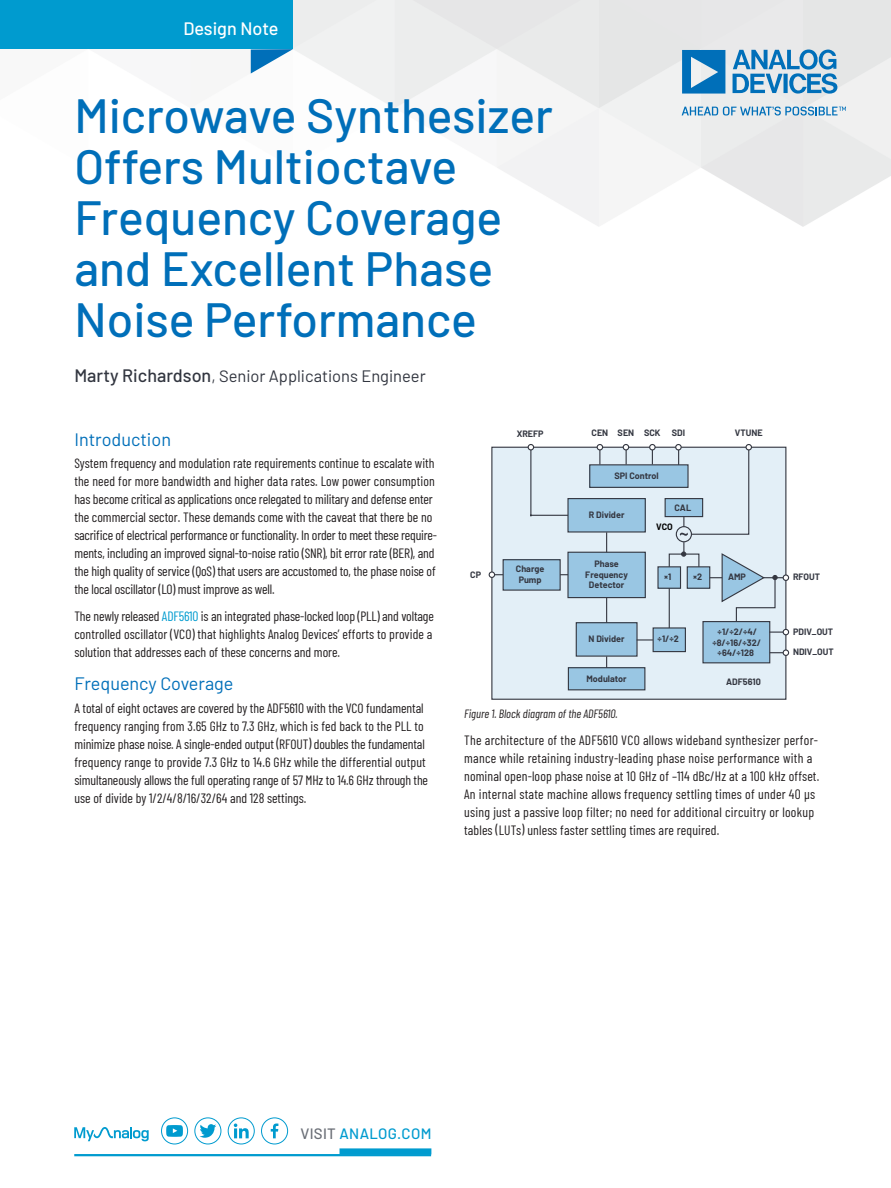
<style>
.page{position:relative;width:891px;height:1188px;background:#fff}
.page>*{position:absolute;margin:0;border:0;box-sizing:border-box;transform-origin:0 0}
.Headline{font:500 48px/51px "Barlow";color:#006fb9}
.Heading_One{font:18px "Barlow";color:#006fb9}
.t1{font:500 18px "Barlow";color:#fff}
.Author_Title{font:16.5px "Barlow";color:#323640}
.Front_Page_Footer{font:500 15px "Barlow";letter-spacing:.02em;color:#009bcf}
.Body_Copy{font:13.5px/18px "Barlow Condensed";color:#231f20}
.Body_Copy-2{font:13.5px/18px "Barlow Condensed";letter-spacing:.02em;color:#231f20}
.Body_Copy-3{font:italic 12px "Barlow Condensed";color:#231f20}
.t2{font:700 9px/10.8px "Barlow";color:#343741;text-align:center}
.t3{font:700 9px "Barlow";color:#000}
.s1{font-weight:500;font-size:18px}
.s2{color:#009bcf}
.s3{color:#6a6e76}
</style>
<div class="page">
<svg style="left:682px;top:107px;width:164px;height:9px"></svg>
<svg style="left:682px;top:50px;width:156px;height:44px;background:#71aad0"></svg>
<hr style="left:74px;top:1154px;width:357px;height:2px;background:#009bcf">
<div style="left:340px;top:1148px;width:91px;height:6px;background:#009bcf"></div>
<svg style="left:74px;top:1127px;width:75px;height:14px"></svg>
<svg style="left:166px;top:1125px;width:17px;height:12px"></svg>
<div style="left:161px;top:1118px;width:27px;height:26px;border:1px solid #009bcf;border-radius:50%"></div>
<div style="left:194px;top:1118px;width:27px;height:26px;border:1px solid #009bcf;border-radius:50%"></div>
<svg style="left:200px;top:1124px;width:16px;height:14px"></svg>
<div style="left:228px;top:1118px;width:27px;height:26px;border:1px solid #009bcf;border-radius:50%"></div>
<svg style="left:234px;top:1124px;width:15px;height:14px"></svg>
<div style="left:261px;top:1118px;width:27px;height:26px;border:1px solid #009bcf;border-radius:50%"></div>
<svg style="left:271px;top:1124px;width:7px;height:14px"></svg>
<svg style="left:251px;top:49px;width:42px;height:25px"></svg>
<div style="left:0;top:0;width:293px;height:49px;background:#009bcf"></div>
<div style="left:492px;top:447px;width:294px;height:252px;background:#e3eff7"></div>
<div style="left:491px;top:447px;width:295px;height:253px;border:1px solid #343741"></div>
<div style="left:703px;top:622px;width:67px;height:41px;background:#99c6e3"></div>
<div style="left:702px;top:621px;width:68px;height:42px;border:1px solid #343741"></div>
<div style="left:576px;top:623px;width:61px;height:33px;background:#99c6e3"></div>
<div style="left:576px;top:622px;width:62px;height:35px;border:1px solid #343741"></div>
<div style="left:590px;top:465px;width:98px;height:22px;background:#99c6e3"></div>
<div style="left:589px;top:464px;width:100px;height:24px;border:1px solid #343741"></div>
<div style="left:687px;top:567px;width:23px;height:21px;background:#99c6e3"></div>
<div style="left:687px;top:566px;width:23px;height:23px;border:1px solid #343741"></div>
<div style="left:658px;top:567px;width:23px;height:21px;background:#99c6e3"></div>
<div style="left:657px;top:566px;width:24px;height:23px;border:1px solid #343741"></div>
<div style="left:568px;top:668px;width:77px;height:22px;background:#99c6e3"></div>
<div style="left:568px;top:667px;width:77px;height:23px;border:1px solid #343741"></div>
<div style="left:665px;top:499px;width:38px;height:18px;background:#99c6e3"></div>
<div style="left:665px;top:498px;width:38px;height:19px;border:1px solid #343741"></div>
<div style="left:503px;top:560px;width:57px;height:30px;background:#99c6e3"></div>
<div style="left:503px;top:559px;width:58px;height:32px;border:1px solid #343741"></div>
<div style="left:568px;top:499px;width:77px;height:33px;background:#99c6e3"></div>
<div style="left:567px;top:498px;width:79px;height:35px;border:1px solid #343741"></div>
<div style="left:568px;top:552px;width:77px;height:46px;background:#99c6e3"></div>
<div style="left:567px;top:552px;width:79px;height:46px;border:1px solid #343741"></div>
<svg style="left:606px;top:532px;width:1px;height:20px"></svg>
<svg style="left:606px;top:656px;width:1px;height:12px"></svg>
<svg style="left:606px;top:598px;width:1px;height:25px"></svg>
<div style="left:653px;top:628px;width:32px;height:24px;background:#99c6e3"></div>
<div style="left:653px;top:627px;width:33px;height:25px;border:1px solid #343741"></div>
<div style="left:669px;top:554px;width:30px;height:13px;border:1px solid #343741"></div>
<svg style="left:681px;top:542px;width:5px;height:15px"></svg>
<svg style="left:636px;top:586px;width:34px;height:55px"></svg>
<hr style="left:669px;top:588px;width:1px;height:40px;background:#343741">
<svg style="left:770px;top:650px;width:19px;height:5px"></svg>
<div style="left:783px;top:649px;width:6px;height:7px;border:1px solid #343741;border-radius:50%"></div>
<svg style="left:769px;top:629px;width:20px;height:6px"></svg>
<svg style="left:710px;top:552px;width:79px;height:71px"></svg>
<div style="left:783px;top:574px;width:6px;height:7px;border:1px solid #343741;border-radius:50%"></div>
<div style="left:675px;top:444px;width:7px;height:6px;border:1px solid #343741;border-radius:50%"></div>
<svg style="left:650px;top:447px;width:5px;height:17px"></svg>
<div style="left:649px;top:444px;width:7px;height:6px;border:1px solid #343741;border-radius:50%"></div>
<svg style="left:623px;top:444px;width:6px;height:20px"></svg>
<svg style="left:597px;top:444px;width:6px;height:20px"></svg>
<svg style="left:528px;top:444px;width:41px;height:73px"></svg>
<svg style="left:489px;top:572px;width:14px;height:5px"></svg>
<div style="left:489px;top:571px;width:6px;height:7px;border:1px solid #343741;border-radius:50%"></div>
<div style="left:676px;top:526px;width:16px;height:16px;border:1px solid #343741;border-radius:50%"></div>
<svg style="left:676px;top:444px;width:76px;height:92px"></svg>
<h2 class="t1" style="left:183px;top:15px;width:97px">Design Note</h2>
<p class="Headline" style="left:74px;top:86px;width:480px">Microwave Synthesizer<br>Offers Multioctave<br>Frequency Coverage and Excellent Phase<br>Noise Performance</p>
<p class="Author_Title" style="left:74px;top:364px;width:353px"><span class="s1">Marty Richardson</span>, Senior Applications Engineer</p>
<p class="Heading_One" style="left:74px;top:427px;width:98px">Introduction</p>
<p class="Body_Copy" style="left:74px;top:454px;width:364px">System frequency and modulation rate requirements continue to escalate with the need for more bandwidth and higher data rates. Low power consumption has become critical as applications once relegated to military and defense enter the commercial sector. These demands come with the caveat that there be no sacrifice of electrical performance or functionality. In order to meet these require&shy;ments, including an improved signal-to-noise ratio (SNR), bit error rate (BER), and the high quality of service (QoS) that users are accustomed to, the phase noise of the local oscillator (LO) must improve as well.</p>
<p class="Body_Copy" style="left:74px;top:607px;width:361px;text-align:justify">The newly released <span class="s2">ADF5610</span> is an integrated phase-locked loop (PLL) and voltage controlled oscillator (VCO) that highlights Analog Devices’ efforts to provide a solution that addresses each of these concerns and more.</p>
<p class="Heading_One" style="left:74px;top:671px;width:161px">Frequency Coverage</p>
<p class="Body_Copy" style="left:74px;top:698px;width:355px">A total of eight octaves are covered by the ADF5610 with the VCO fundamental frequency ranging from 3.65 GHz to 7.3 GHz, which is fed back to the PLL to minimize phase noise. A single-ended output (RFOUT) doubles the fundamental frequency range to provide 7.3 GHz to 14.6 GHz while the differential output simultaneously allows the full operating range of 57 MHz to 14.6 GHz through the use of divide by 1/2/4/8/16/32/64 and 128 settings.</p>
<p class="t2" style="left:592px;top:427px;width:44px">CEN SEN</p>
<p class="t2" style="left:735px;top:427px;width:29px">VTUNE</p>
<p class="t2" style="left:672px;top:427px;width:15px">SDI</p>
<p class="t2" style="left:517px;top:427px;width:28px">XREFP</p>
<p class="t2" style="left:644px;top:427px;width:18px">SCK</p>
<p class="t2" style="left:614px;top:469px;width:46px">SPI Control</p>
<p class="t2" style="left:589px;top:509px;width:37px">R Divider</p>
<p class="t2" style="left:675px;top:502px;width:18px">CAL</p>
<p class="t2" style="left:470px;top:569px;width:12px">CP</p>
<p class="t2" style="left:516px;top:563px;width:30px">Charge<br>Pump</p>
<p class="t2" style="left:585px;top:558px;width:44px">Phase<br>Frequency<br>Detector</p>
<p class="t2" style="left:589px;top:633px;width:38px">N Divider</p>
<p class="t2" style="left:587px;top:672px;width:42px">Modulator</p>
<p class="t3" style="left:656px;top:520px;width:18px">VCO</p>
<p class="t2" style="left:664px;top:570px;width:9px">×1</p>
<p class="t2" style="left:693px;top:570px;width:11px">×2</p>
<p class="t2" style="left:728px;top:570px;width:19px">AMP</p>
<p class="t2" style="left:658px;top:633px;width:23px">÷1/÷2</p>
<p class="t2" style="left:712px;top:626px;width:50px">÷1/÷2/÷4/ ÷8/÷16/÷32/ ÷64/÷128</p>
<p class="t2" style="left:726px;top:676px;width:36px">ADF5610</p>
<p class="t2" style="left:793px;top:571px;width:29px">RFOUT</p>
<p class="t2" style="left:793px;top:626px;width:42px">PDIV_OUT</p>
<p class="t2" style="left:793px;top:646px;width:42px">NDIV_OUT</p>
<p class="Body_Copy-3" style="left:464px;top:705px;width:155px">Figure 1. Block diagram of the ADF5610.</p>
<p class="Body_Copy-2" style="left:464px;top:730px;width:357px">The architecture of the ADF5610 VCO allows wideband synthesizer perfor&shy;mance while retaining industry-leading phase noise performance with a nominal open-loop phase noise at 10 GHz of –114 dBc/Hz at a 100 kHz offset.<br>An internal state machine allows frequency settling times of under 40 μs using just a passive loop filter; no need for additional circuitry or lookup tables (LUTs) unless faster settling times are required.</p>
<p class="Front_Page_Footer" style="left:300px;top:1122px;width:132px"><span class="s3">VISIT</span> ANALOG.COM</p>
</div>
